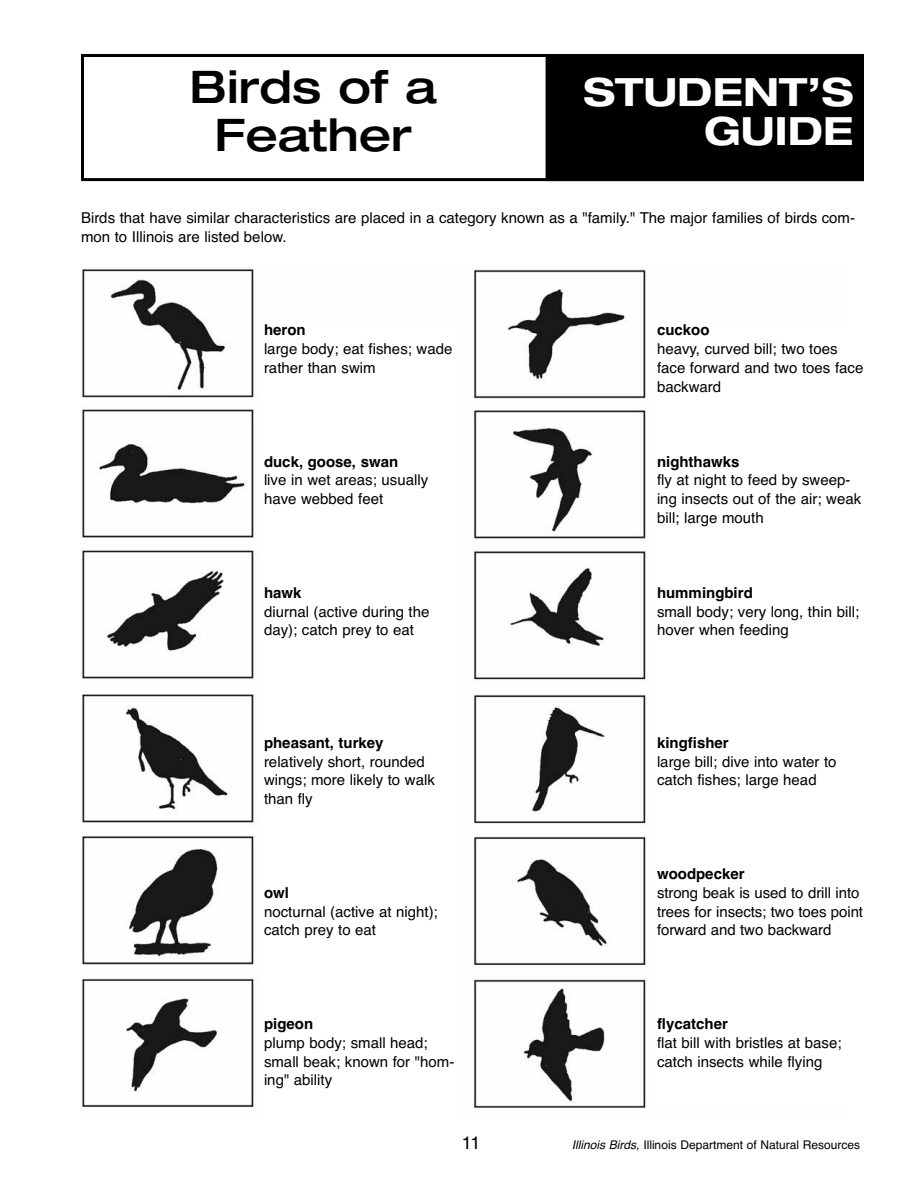
<style>
.page{position:relative;width:918px;height:1188px;background:#fff}
.page>*{position:absolute;margin:0;border:0;box-sizing:border-box;transform-origin:0 0}
.t1{font:500 expanded 45px/48px "Helvetica Neue LT Std";color:#000;text-align:center}
.t2{font:700 expanded 39px/39px "Helvetica Neue LT Std";color:#fff;text-align:right}
.t3{font:18px "Helvetica";color:#000}
.t4{font:15px/18.8px "Helvetica";color:#000}
.t5{font:700 15px "Helvetica";color:#000}
.t6{font:12px "Helvetica";color:#000}
.s1{font-style:italic}
</style>
<div class="page">
<img style="left:81px;top:268px;width:565px;height:841px">
<div style="left:81px;top:54px;width:783px;height:127px;border:3px solid #000"></div>
<div style="left:547px;top:56px;width:315px;height:124px;background:#000"></div>
<div style="left:546px;top:54px;width:318px;height:127px;border:2px solid #000"></div>
<div style="left:264px;top:324px;width:191px;height:795px;background:#fff"></div>
<h1 class="t1" style="left:190px;top:68px;width:249px">Birds of a<br>Feather</h1>
<h2 class="t2" style="left:583px;top:77px;width:272px">STUDENT’S<br>GUIDE</h2>
<p class="t4" style="left:81px;top:208px;width:776px">Birds that have similar characteristics are placed in a category known as a "family." The major families of birds com&shy;mon to Illinois are listed below.</p>
<p class="t5" style="left:264px;top:321px;width:43px">heron</p>
<p class="t4" style="left:264px;top:339px;width:190px">large body; eat fishes; wade rather than swim</p>
<p class="t5" style="left:264px;top:453px;width:136px">duck, goose, swan</p>
<p class="t4" style="left:264px;top:471px;width:166px">live in wet areas; usually have webbed feet</p>
<p class="t5" style="left:264px;top:584px;width:39px">hawk</p>
<p class="t4" style="left:264px;top:602px;width:167px">diurnal (active during the day); catch prey to eat</p>
<p class="t5" style="left:657px;top:321px;width:54px">cuckoo</p>
<p class="t4" style="left:657px;top:339px;width:208px">heavy, curved bill; two toes face forward and two toes face backward</p>
<p class="t5" style="left:657px;top:453px;width:84px">nighthawks</p>
<p class="t4" style="left:657px;top:471px;width:206px">fly at night to feed by sweep&shy;ing insects out of the air; weak bill; large mouth</p>
<p class="t5" style="left:657px;top:584px;width:97px">hummingbird</p>
<p class="t4" style="left:657px;top:602px;width:204px">small body; very long, thin bill; hover when feeding</p>
<p class="t5" style="left:264px;top:734px;width:121px">pheasant, turkey</p>
<p class="t4" style="left:264px;top:752px;width:172px">relatively short, rounded wings; more likely to walk than fly</p>
<p class="t5" style="left:264px;top:884px;width:27px">owl</p>
<p class="t4" style="left:264px;top:902px;width:175px">nocturnal (active at night); catch prey to eat</p>
<p class="t5" style="left:657px;top:734px;width:73px">kingfisher</p>
<p class="t4" style="left:657px;top:752px;width:181px">large bill; dive into water to catch fishes; large head</p>
<p class="t5" style="left:657px;top:865px;width:89px">woodpecker</p>
<p class="t4" style="left:657px;top:883px;width:208px">strong beak is used to drill into trees for insects; two toes point forward and two backward</p>
<p class="t5" style="left:264px;top:1015px;width:51px">pigeon</p>
<p class="t4" style="left:264px;top:1033px;width:192px">plump body; small head; small beak; known for "hom&shy;ing" ability</p>
<p class="t5" style="left:657px;top:1015px;width:72px">flycatcher</p>
<p class="t4" style="left:657px;top:1033px;width:186px">flat bill with bristles at base; catch insects while flying</p>
<p class="t3" style="left:462px;top:1132px;width:20px">11</p>
<p class="t6" style="left:572px;top:1138px;width:290px"><span class="s1">Illinois Birds,</span> Illinois Department of Natural Resources</p>
</div>
